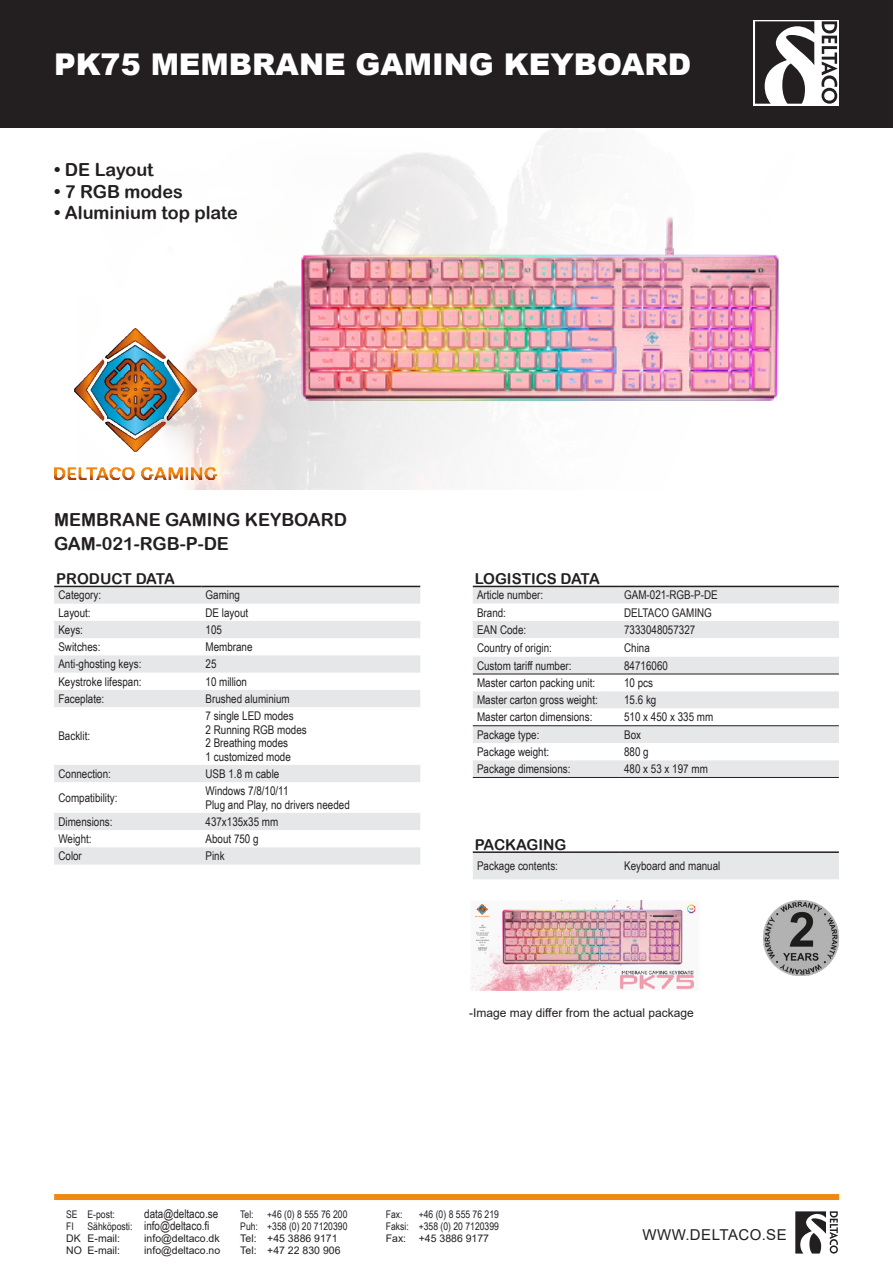
<style>
.page{position:relative;width:893px;height:1263px;background:#fff}
.page>*{position:absolute;margin:0;border:0;box-sizing:border-box;transform-origin:0 0}
.brödtext{font:900 30px "Arial";color:#fff}
.t1{font:18px "Arial Rounded MT Bold";color:#231f20}
.t2{font:15px "Arial Rounded MT Bold";color:#231f20}
.t3{font:15px "Arial";letter-spacing:.035em;color:#231f20}
.t4{font:12px "Arial Narrow";color:#231f20}
.t5{font:12px "Arial";color:#231f20}
.t6{font:10.5px "Arial";color:#231f20}
.t7{font:10.5px "Arial Narrow";color:#231f20}
.s1{font-size:10.5px}
</style>
<div class="page">
<div style="left:0;top:0;width:893px;height:128px;background:#231f20"></div>
<svg style="left:754px;top:20px;width:85px;height:85px"></svg>
<div style="left:755px;top:21px;width:82px;height:83px;background:#fff"></div>
<svg style="left:755px;top:21px;width:59px;height:83px"></svg>
<svg style="left:821px;top:21px;width:16px;height:83px"></svg>
<img style="left:79px;top:128px;width:495px;height:362px">
<div style="left:473px;top:853px;width:366px;height:26px;background:#e6e7e9"></div>
<hr style="left:473px;top:851px;width:147px;height:2px;background:#231f20">
<hr style="left:620px;top:851px;width:219px;height:2px;background:#231f20">
<img style="left:54px;top:328px;width:163px;height:151px">
<svg style="left:795px;top:1253px;width:41px;height:1px"></svg>
<svg style="left:795px;top:1211px;width:43px;height:42px"></svg>
<div style="left:54px;top:1194px;width:785px;height:6px;background:#f08914"></div>
<svg style="left:473px;top:587px;width:366px;height:190px;background:#e4e5e7"></svg>
<svg style="left:473px;top:604px;width:366px;height:121px"></svg>
<svg style="left:473px;top:743px;width:366px;height:17px"></svg>
<hr style="left:473px;top:674px;width:147px;height:1px;background:#231f20">
<hr style="left:620px;top:674px;width:219px;height:1px;background:#231f20">
<hr style="left:473px;top:777px;width:147px;height:1px;background:#231f20">
<hr style="left:620px;top:777px;width:219px;height:1px;background:#231f20">
<hr style="left:473px;top:725px;width:147px;height:1px;background:#231f20">
<hr style="left:620px;top:725px;width:219px;height:1px;background:#231f20">
<hr style="left:473px;top:586px;width:147px;height:1px;background:#231f20">
<hr style="left:620px;top:586px;width:219px;height:1px;background:#231f20">
<svg style="left:54px;top:587px;width:366px;height:277px"></svg>
<hr style="left:54px;top:586px;width:147px;height:1px;background:#231f20">
<hr style="left:201px;top:586px;width:219px;height:1px;background:#231f20">
<img style="left:279px;top:204px;width:500px;height:204px">
<img style="left:470px;top:900px;width:226px;height:91px">
<img style="left:763px;top:900px;width:76px;height:76px">
<p class="brödtext" style="left:54px;top:42px;width:639px">PK75 MEMBRANE GAMING KEYBOARD</p>
<p class="t1" style="left:54px;top:159px;width:101px">• DE Layout</p>
<p class="t1" style="left:54px;top:181px;width:130px">• 7 RGB modes</p>
<p class="t1" style="left:54px;top:202px;width:185px">• Aluminium top plate</p>
<p class="t1" style="left:54px;top:508px;width:294px">MEMBRANE GAMING KEYBOARD</p>
<p class="t1" style="left:54px;top:532px;width:176px">GAM-021-RGB-P-DE</p>
<p class="t2" style="left:56px;top:570px;width:120px">PRODUCT DATA</p>
<p class="t4" style="left:58px;top:586px;width:44px">Category:</p>
<p class="t4" style="left:206px;top:586px;width:36px">Gaming</p>
<p class="t4" style="left:58px;top:604px;width:34px">Layout:</p>
<p class="t4" style="left:206px;top:604px;width:44px">DE layout</p>
<p class="t4" style="left:58px;top:621px;width:26px">Keys:</p>
<p class="t4" style="left:206px;top:621px;width:18px">105</p>
<p class="t4" style="left:58px;top:638px;width:44px">Switches:</p>
<p class="t4" style="left:206px;top:638px;width:49px">Membrane</p>
<p class="t4" style="left:58px;top:655px;width:85px">Anti-ghosting keys:</p>
<p class="t4" style="left:206px;top:655px;width:12px">25</p>
<p class="t4" style="left:58px;top:673px;width:85px">Keystroke lifespan:</p>
<p class="t4" style="left:206px;top:673px;width:43px">10 million</p>
<p class="t4" style="left:58px;top:690px;width:47px">Faceplate:</p>
<p class="t4" style="left:206px;top:690px;width:86px">Brushed aluminium</p>
<p class="t4" style="left:58px;top:727px;width:33px">Backlit:</p>
<p class="t4" style="left:206px;top:707px;width:90px">7 single LED modes</p>
<p class="t4" style="left:206px;top:721px;width:103px">2 Running RGB modes</p>
<p class="t4" style="left:206px;top:734px;width:84px">2 Breathing modes</p>
<p class="t4" style="left:206px;top:748px;width:87px">1 customized mode</p>
<p class="t4" style="left:58px;top:765px;width:54px">Connection:</p>
<p class="t4" style="left:206px;top:765px;width:75px">USB 1.8 m cable</p>
<p class="t4" style="left:58px;top:789px;width:61px">Compatibility:</p>
<p class="t4" style="left:206px;top:782px;width:84px">Windows 7/8/10/11</p>
<p class="t4" style="left:206px;top:795px;width:146px">Plug and Play, no drivers needed</p>
<p class="t4" style="left:58px;top:813px;width:56px">Dimensions:</p>
<p class="t4" style="left:206px;top:813px;width:74px">437x135x35 mm</p>
<p class="t4" style="left:58px;top:830px;width:35px">Weight:</p>
<p class="t4" style="left:206px;top:830px;width:55px">About 750 g</p>
<p class="t4" style="left:58px;top:847px;width:25px">Color</p>
<p class="t4" style="left:206px;top:847px;width:21px">Pink</p>
<p class="t2" style="left:475px;top:570px;width:126px">LOGISTICS DATA</p>
<p class="t4" style="left:477px;top:586px;width:68px">Article number:</p>
<p class="t4" style="left:624px;top:586px;width:95px">GAM-021-RGB-P-DE</p>
<p class="t4" style="left:477px;top:604px;width:30px">Brand:</p>
<p class="t4" style="left:624px;top:604px;width:89px">DELTACO GAMING</p>
<p class="t4" style="left:477px;top:621px;width:51px">EAN Code:</p>
<p class="t4" style="left:624px;top:621px;width:73px">7333048057327</p>
<p class="t4" style="left:477px;top:639px;width:76px">Country of origin:</p>
<p class="t4" style="left:624px;top:639px;width:27px">China</p>
<p class="t4" style="left:477px;top:657px;width:96px">Custom tariff number:</p>
<p class="t4" style="left:624px;top:657px;width:45px">84716060</p>
<p class="t4" style="left:477px;top:674px;width:120px">Master carton packing unit:</p>
<p class="t4" style="left:624px;top:674px;width:30px">10 pcs</p>
<p class="t4" style="left:477px;top:691px;width:122px">Master carton gross weight:</p>
<p class="t4" style="left:624px;top:691px;width:34px">15.6 kg</p>
<p class="t4" style="left:477px;top:708px;width:117px">Master carton dimensions:</p>
<p class="t4" style="left:624px;top:708px;width:91px">510 x 450 x 335 mm</p>
<p class="t4" style="left:477px;top:726px;width:64px">Package type:</p>
<p class="t4" style="left:624px;top:726px;width:18px">Box</p>
<p class="t4" style="left:477px;top:743px;width:74px">Package weight:</p>
<p class="t4" style="left:624px;top:743px;width:26px">880 g</p>
<p class="t4" style="left:477px;top:760px;width:95px">Package dimensions:</p>
<p class="t4" style="left:624px;top:760px;width:85px">480 x 53 x 197 mm</p>
<p class="t2" style="left:475px;top:836px;width:93px">PACKAGING</p>
<p class="t4" style="left:477px;top:857px;width:82px">Package contents:</p>
<p class="t4" style="left:624px;top:857px;width:98px">Keyboard and manual</p>
<p class="t5" style="left:469px;top:1004px;width:226px">-Image may differ from the actual package</p>
<p class="t7" style="left:66px;top:1206px;width:50px">SE E-post:</p>
<p class="t4" style="left:144px;top:1205px;width:75px">data@deltaco.se</p>
<p class="t7" style="left:240px;top:1206px;width:15px">Tel:</p>
<p class="t7" style="left:267px;top:1206px;width:82px">+46 (0) 8 555 76 200</p>
<p class="t7" style="left:386px;top:1206px;width:18px">Fax:</p>
<p class="t7" style="left:419px;top:1206px;width:82px">+46 (0) 8 555 76 219</p>
<p class="t7" style="left:66px;top:1218px;width:9px">FI</p>
<p class="t4" style="left:88px;top:1217px;width:123px"><span class="s1">Sähköposti:</span> info@deltaco.fi</p>
<p class="t7" style="left:240px;top:1218px;width:109px">Puh: +358 (0) 20 7120390</p>
<p class="t7" style="left:386px;top:1218px;width:115px">Faksi: +358 (0) 20 7120399</p>
<p class="t6" style="left:66px;top:1231px;width:55px">DK E-mail:</p>
<p class="t6" style="left:144px;top:1231px;width:77px">info@deltaco.dk</p>
<p class="t6" style="left:240px;top:1231px;width:99px">Tel: +45 3886 9171</p>
<p class="t6" style="left:386px;top:1231px;width:105px">Fax: +45 3886 9177</p>
<p class="t6" style="left:66px;top:1243px;width:55px">NO E-mail:</p>
<p class="t6" style="left:144px;top:1243px;width:78px">info@deltaco.no</p>
<p class="t6" style="left:240px;top:1243px;width:102px">Tel: +47 22 830 906</p>
<p class="t3" style="left:642px;top:1225px;width:146px">WWW.DELTACO.SE</p>
</div>
